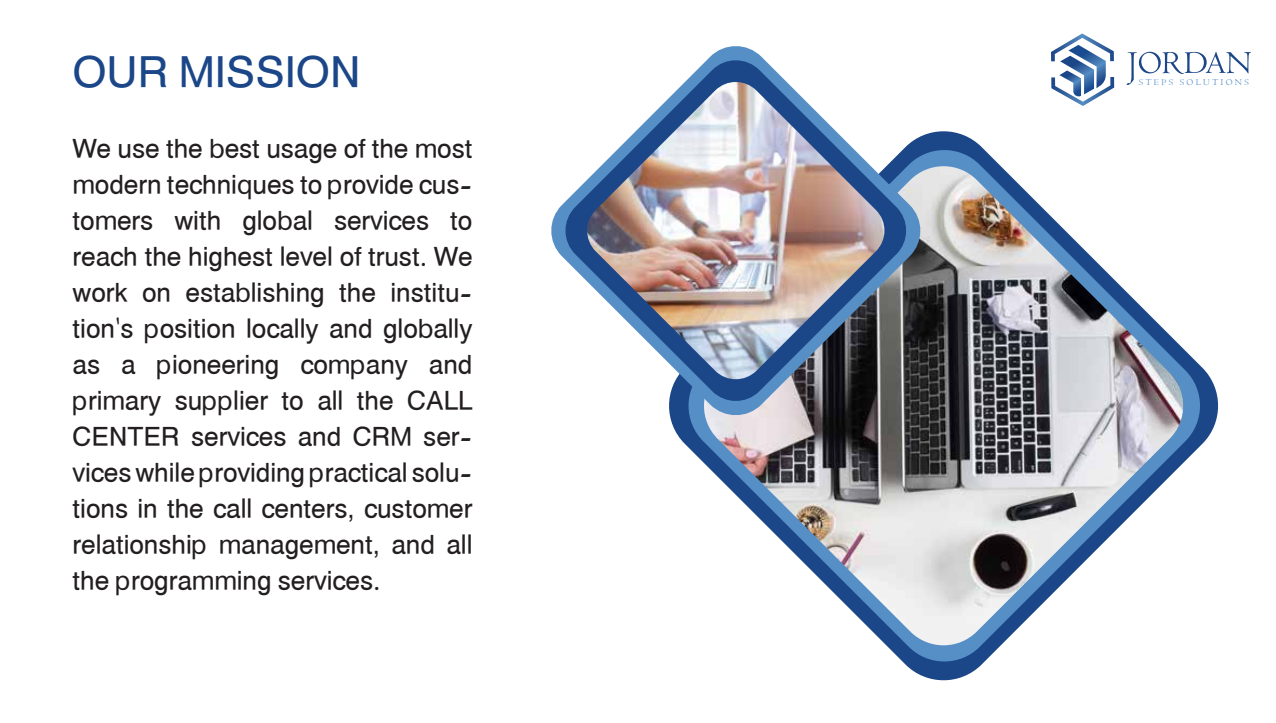
<style>
.page{position:relative;width:1276px;height:723px;background:#fff}
.page>*{position:absolute;margin:0;border:0;box-sizing:border-box;transform-origin:0 0}
.t1{font:49.5px "GE Snd";color:#1b4688}
.t2{font:30px/36px "GE Snd";color:#231f20;text-align:justify}
.t3{font:9.3px "Centaur";letter-spacing:.25em;color:#568fc6}
</style>
<div class="page">
<svg style="left:1051px;top:34px;width:63px;height:72px"></svg>
<svg style="left:1126px;top:52px;width:125px;height:33px"></svg>
<svg style="left:670px;top:131px;width:548px;height:550px"></svg>
<svg style="left:683px;top:145px;width:522px;height:521px"></svg>
<img style="left:699px;top:166px;width:488px;height:484px">
<svg style="left:551px;top:46px;width:373px;height:373px"></svg>
<svg style="left:562px;top:57px;width:347px;height:347px"></svg>
<img style="left:584px;top:82px;width:303px;height:300px">
<h1 class="t1" style="left:73px;top:39px;width:289px">OUR MISSION</h1>
<p class="t2" style="left:73px;top:131px;width:401px">We use the best usage of the most modern techniques to provide cus&shy;tomers with global services to reach the highest level of trust. We work on establishing the institu&shy;tion's position locally and globally as a pioneering company and primary supplier to all the CALL CENTER services and CRM ser&shy;vices while providing practical solu&shy;tions in the call centers, customer relationship management, and all the programming services.</p>
<p class="t3" style="left:1138px;top:77px;width:111px">STEPS SOLUTIONS</p>
</div>
